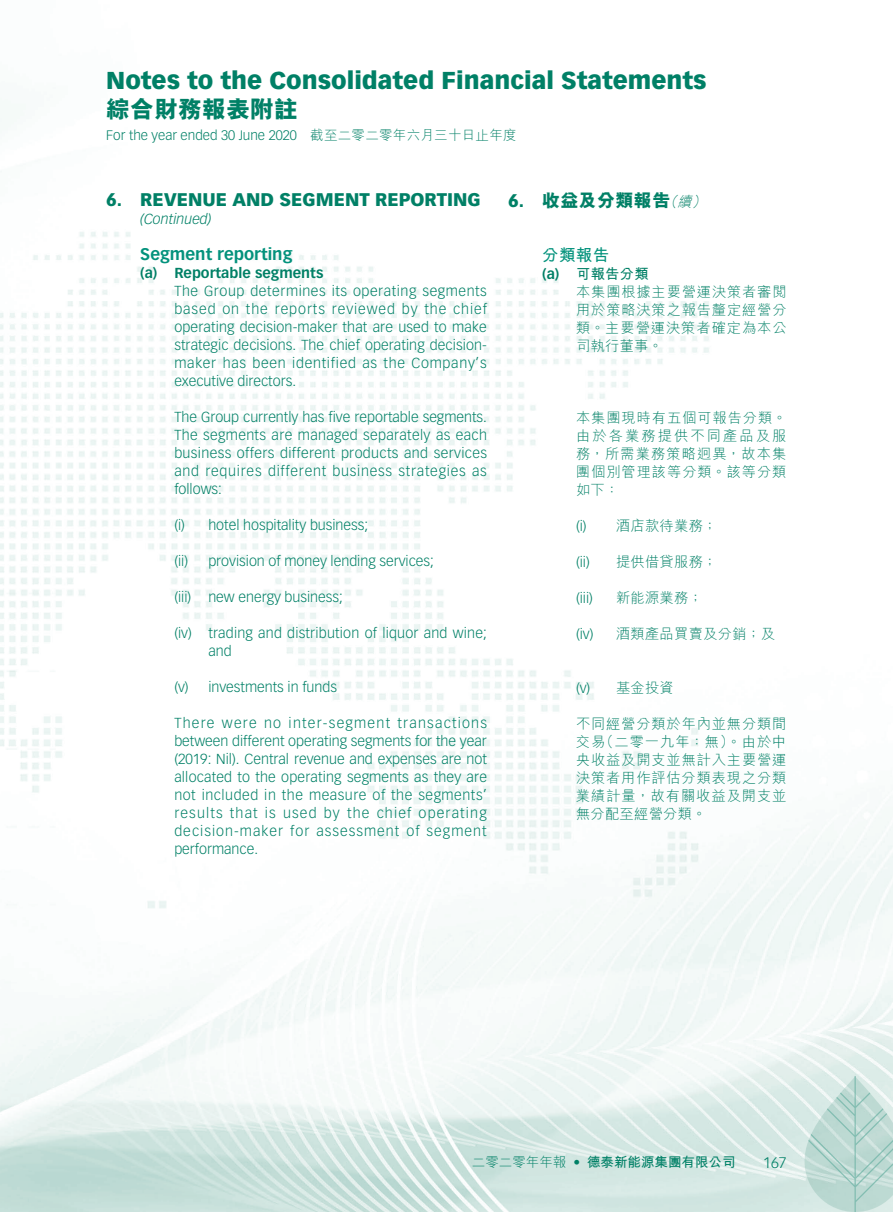
<style>
.page{position:relative;width:893px;height:1212px;background:#fff}
.page>*{position:absolute;margin:0;border:0;box-sizing:border-box;transform-origin:0 0}
.t1{font:900 24px "Vectora LT Std";color:#008066}
.t2{font:800 24px "M Hei HK";color:#008066}
.t3{font:900 18px "Vectora LT Std";color:#008066}
.t4{font:800 18px "M Hei HK";letter-spacing:.02em;color:#008066}
.t5{font:700 16.5px "Vectora LT Std";color:#03927c}
.t6{font:700 16.5px "M Hei HK";color:#03927c}
.t7{font:300 15px "Vectora LT Std";color:#008066}
.t8{font:300 14.25px/18px "Vectora LT Std";letter-spacing:.015em;color:#008066;text-align:justify}
.t9{font:300 14.25px/18px "M Hei HK";letter-spacing:.06em;color:#008066;text-align:justify}
.t10{font:700 14.25px "Vectora LT Std";color:#008066}
.t11{font:300 14.25px "M Hei HK";letter-spacing:.02em;color:#008066}
.t12{font:italic 300 14.25px "Vectora LT Std";color:#008066}
.t13{font:300 13.5px "Vectora LT Std";color:#008066}
.t14{font:700 13.5px "M Hei HK";color:#008066}
.s1{font-family:"M Hei HK"}
.s2{font-family:"Vectora LT Std";font-weight:900}
.s3{font-weight:300;font-style:italic;font-size:14.25px}
.s4{font-family:"Vectora LT Std";font-weight:700}
.s5{font-weight:700}
.s6{font-family:"Vectora LT Std"}
.s7{font-weight:300}
.s8{font-family:"Vectora LT Std";font-weight:300}
</style>
<div class="page">
<img style="left:0;top:118px;width:893px;height:1094px">
<svg style="left:804px;top:1076px;width:89px;height:136px;background:#c2ddd7"></svg>
<h1 class="t1" style="left:106px;top:66px;width:602px">Notes to the Consolidated Financial Statements</h1>
<h1 class="t2" style="left:106px;top:97px;width:193px">綜合財務報表附註</h1>
<p class="t13" style="left:106px;top:127px;width:412px">For the year ended 30 June 2020 <span class="s1">截至二零二零年六月三十日止年度</span></p>
<p class="t3" style="left:106px;top:189px;width:376px">6. REVENUE AND SEGMENT REPORTING</p>
<p class="t12" style="left:140px;top:211px;width:73px">(Continued)</p>
<p class="t5" style="left:140px;top:244px;width:154px">Segment reporting</p>
<p class="t10" style="left:140px;top:265px;width:185px">(a) Reportable segments</p>
<p class="t8" style="left:174px;top:282px;width:314px">The Group determines its operating segments based on the reports reviewed by the chief operating decision-maker that are used to make strategic decisions. The chief operating decision&shy;maker has been identified as the Company’s executive directors.</p>
<p class="t8" style="left:174px;top:408px;width:314px">The Group currently has five reportable segments.<br>The segments are managed separately as each business offers different products and services and requires different business strategies as follows:</p>
<p class="t8" style="left:174px;top:516px;width:195px">(i) hotel hospitality business;</p>
<p class="t8" style="left:174px;top:552px;width:261px">(ii) provision of money lending services;</p>
<p class="t8" style="left:174px;top:588px;width:170px">(iii) new energy business;</p>
<p class="t8" style="left:208px;top:624px;width:280px;text-indent:-34px">(iv) trading and distribution of liquor and wine; and</p>
<p class="t8" style="left:174px;top:678px;width:164px">(v) investments in funds</p>
<p class="t8" style="left:174px;top:714px;width:314px">There were no inter-segment transactions between different operating segments for the year (2019: Nil). Central revenue and expenses are not allocated to the operating segments as they are not included in the measure of the segments’ results that is used by the chief operating decision-maker for assessment of segment performance.</p>
<p class="t4" style="left:508px;top:192px;width:202px"><span class="s2">6.</span> 收益及分類報告<span class="s3">（續）</span></p>
<p class="t6" style="left:542px;top:243px;width:68px">分類報告</p>
<p class="t9" style="left:576px;top:265px;width:212px;text-align:left;text-indent:-34px"><span class="s4">(a)</span> <span class="s5">可報告分類<br></span>本集團根據主要營運決策者審閱用於策略決策之報告釐定經營分類。主要營運決策者確定為本公司執行董事。</p>
<p class="t9" style="left:576px;top:409px;width:212px">本集團現時有五個可報告分類。由於各業務提供不同產品及服務，所需業務策略迥異，故本集團個別管理該等分類。該等分類如下：</p>
<p class="t9" style="left:576px;top:517px;width:143px"><span class="s6">(i)</span> 酒店款待業務；</p>
<p class="t9" style="left:576px;top:553px;width:143px"><span class="s6">(ii)</span> 提供借貸服務；</p>
<p class="t8" style="left:576px;top:590px;width:18px">(iii)</p>
<p class="t9" style="left:616px;top:589px;width:88px">新能源業務；</p>
<p class="t11" style="left:576px;top:627px;width:201px"><span class="s6">(iv)</span> 酒類產品買賣及分銷；及</p>
<p class="t9" style="left:576px;top:679px;width:99px"><span class="s6">(v)</span> 基金投資</p>
<p class="t9" style="left:576px;top:715px;width:212px">不同經營分類於年內並無分類間交易（二零一九年：無）。由於中央收益及開支並無計入主要營運決策者用作評估分類表現之分類業績計量，故有關收益及開支並無分配至經營分類。</p>
<p class="t14" style="left:472px;top:1152px;width:265px"><span class="s7">二零二零年年報</span> <span class="s8">•</span> 德泰新能源集團有限公司</p>
<p class="t7" style="left:763px;top:1154px;width:25px">167</p>
</div>
